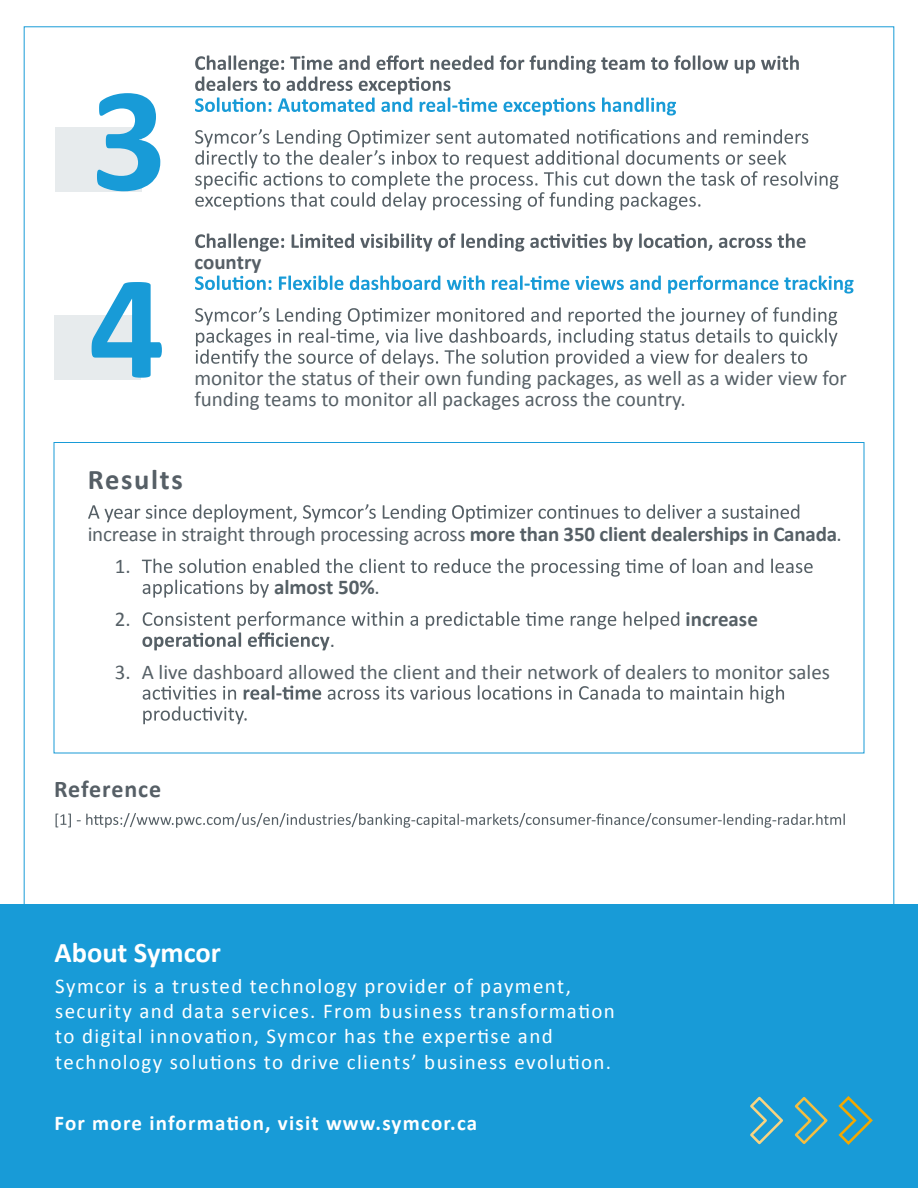
<style>
.page{position:relative;width:918px;height:1188px;background:#fff}
.page>*{position:absolute;margin:0;border:0;box-sizing:border-box;transform-origin:0 0}
.t1{font:700 150px "Calibri";color:#189bd7}
.t2{font:700 28.5px "Calibri";color:#fff}
.t3{font:700 28.5px "Calibri";letter-spacing:.06em;color:#565f66}
.t4{font:700 24px "Calibri";letter-spacing:.035em;color:#565f66}
.t5{font:21px/31.8px "Calibri";color:#566066}
.t6{font:21px/25.2px "Calibri";letter-spacing:.065em;color:#fff}
.t7{font:700 21px "Calibri";letter-spacing:.06em;color:#fff}
.t8{font:700 21px "Calibri";color:#566066}
.t9{font:700 21px "Calibri";color:#565f66}
.s1{font-weight:700}
.s2{font-weight:400}
</style>
<div class="page">
<div style="left:0;top:904px;width:918px;height:284px;background:#189bd7"></div>
<div style="left:56px;top:127px;width:86px;height:65px;background:#e7ebed"></div>
<svg style="left:195px;top:55px;width:604px;height:60px"></svg>
<svg style="left:195px;top:129px;width:643px;height:81px"></svg>
<svg style="left:195px;top:233px;width:611px;height:19px"></svg>
<svg style="left:195px;top:275px;width:659px;height:19px"></svg>
<svg style="left:195px;top:307px;width:643px;height:60px"></svg>
<div style="left:54px;top:315px;width:86px;height:64px;background:#e7ebed"></div>
<svg style="left:88px;top:504px;width:711px;height:18px"></svg>
<svg style="left:142px;top:559px;width:671px;height:39px"></svg>
<svg style="left:142px;top:611px;width:537px;height:39px"></svg>
<svg style="left:143px;top:686px;width:93px;height:14px"></svg>
<svg style="left:244px;top:685px;width:77px;height:15px"></svg>
<svg style="left:328px;top:685px;width:456px;height:18px"></svg>
<svg style="left:143px;top:706px;width:104px;height:18px"></svg>
<svg style="left:56px;top:813px;width:789px;height:15px"></svg>
<svg style="left:838px;top:1096px;width:35px;height:49px"></svg>
<svg style="left:794px;top:1097px;width:34px;height:47px"></svg>
<svg style="left:750px;top:1096px;width:33px;height:49px"></svg>
<h1 class="t1" style="left:91px;top:44px;width:78px">3</h1>
<h1 class="t1" style="left:89px;top:232px;width:78px">4</h1>
<p class="t9" style="left:194px;top:248px;width:69px">country</p>
<p class="t5" style="left:194px;top:362px;width:654px">monitor the status of their own funding packages, as well as a wider view for</p>
<p class="t5" style="left:194px;top:383px;width:493px">funding teams to monitor all packages across the country.</p>
<h2 class="t3" style="left:88px;top:462px;width:97px">Results</h2>
<p class="t5" style="left:115px;top:518px;width:728px;text-indent:-27px">increase in straight through processing across <span class="s1">more than 350 client dealerships in Canada</span>.<br>1.</p>
<p class="t8" style="left:274px;top:574px;width:107px">almost 50%<span class="s2">.</span></p>
<p class="t5" style="left:115px;top:603px;width:17px">2.</p>
<p class="t8" style="left:686px;top:605px;width:74px">increase</p>
<p class="t5" style="left:330px;top:624px;width:7px">.</p>
<p class="t5" style="left:115px;top:656px;width:717px">3. A live dashboard allowed the client and their network of dealers to monitor sales</p>
<p class="t4" style="left:54px;top:774px;width:109px">Reference</p>
<h2 class="t2" style="left:54px;top:935px;width:168px">About Symcor</h2>
<p class="t6" style="left:55px;top:974px;width:561px">Symcor is a trusted technology provider of payment, security and data services. From business transformation to digital innovation, Symcor has the expertise and technology solutions to drive clients’ business evolution.</p>
<p class="t7" style="left:54px;top:1110px;width:424px">For more information, visit www.symcor.ca</p>
</div>
